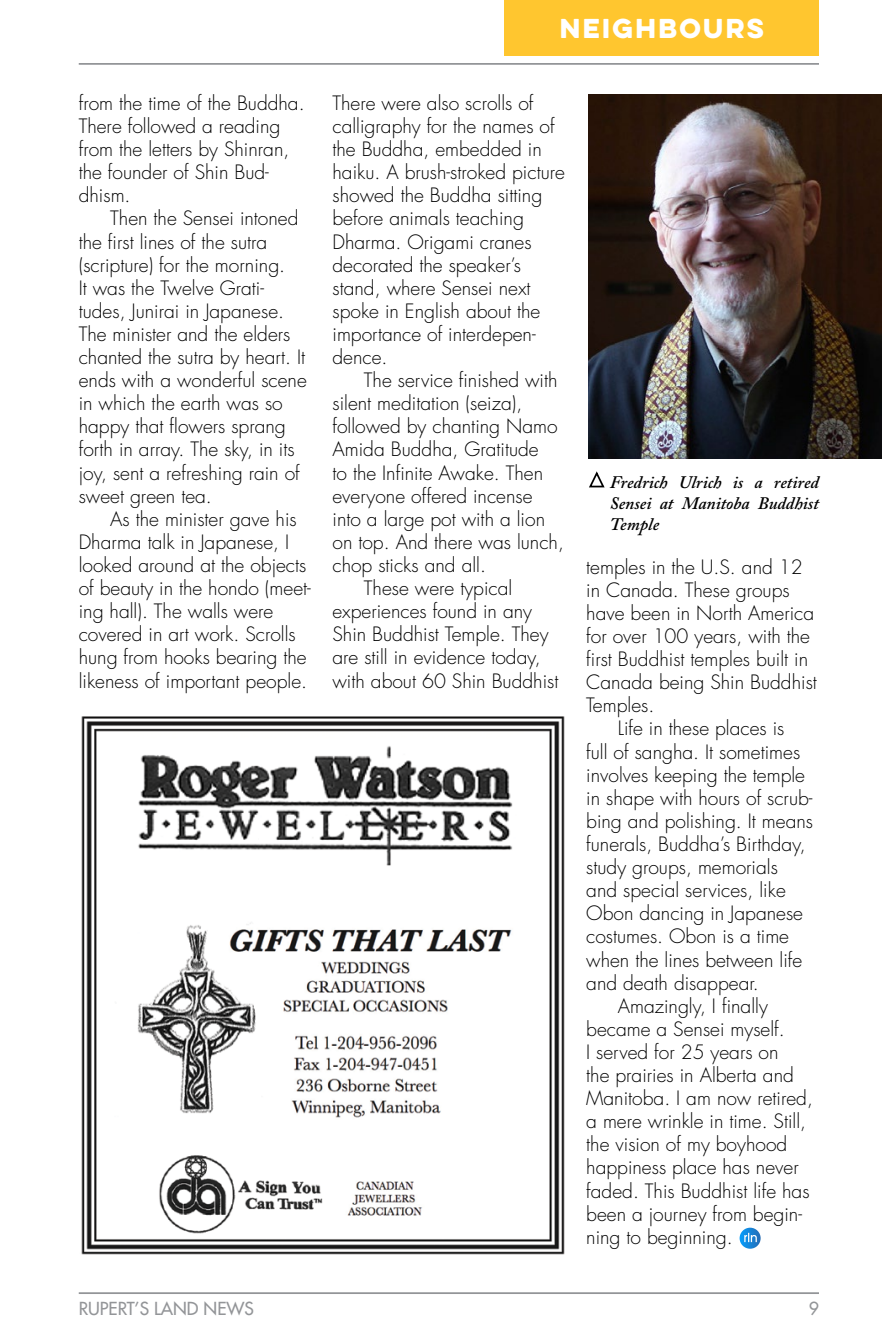
<style>
.page{position:relative;width:882px;height:1339px;background:#fff}
.page>*{position:absolute;margin:0;border:0;box-sizing:border-box;transform-origin:0 0}
.t1{font:24.5px "Eveleth Clean";letter-spacing:.1em;color:#fff}
.t2{font:300 19.25px/23.1px "Futura LT";color:#000}
.t3{font:italic 600 17.5px/21px "Adobe Caslon Pro";color:#000;text-align:justify}
.t4{font:17.5px "Futura LT";color:#939598}
</style>
<div class="page">
<hr style="left:79px;top:1292px;width:740px;height:2px;background:#939598">
<hr style="left:79px;top:63px;width:740px;height:2px;background:#939598">
<div style="left:504px;top:0;width:315px;height:55px;background:#ffc62f"></div>
<svg style="left:740px;top:1227px;width:21px;height:21px"></svg>
<svg style="left:744px;top:1233px;width:13px;height:9px"></svg>
<img style="left:588px;top:94px;width:294px;height:364px">
<svg style="left:589px;top:471px;width:16px;height:17px"></svg>
<img style="left:81px;top:716px;width:484px;height:539px">
<p class="t1" style="left:560px;top:10px;width:206px">NEIGHBOURS</p>
<p class="t2" style="left:79px;top:92px;width:227px">from the time of the Buddha.<br>There followed a reading from the letters by Shinran, the founder of Shin Bud&shy;dhism.</p>
<p class="t2" style="left:79px;top:207px;width:230px;text-indent:31px">Then the Sensei intoned the first lines of the sutra (scripture) for the morning.<br>It was the Twelve Grati&shy;tudes, Junirai in Japanese.<br>The minister and the elders chanted the sutra by heart. It ends with a wonderful scene in which the earth was so happy that flowers sprang forth in array. The sky, in its joy, sent a refreshing rain of sweet green tea.</p>
<p class="t2" style="left:79px;top:508px;width:234px;text-indent:31px">As the minister gave his<br>Dharma talk in Japanese, I looked around at the objects of beauty in the hondo (meet&shy;ing hall). The walls were covered in art work. Scrolls hung from hooks bearing the likeness of important people.</p>
<p class="t2" style="left:333px;top:92px;width:234px">There were also scrolls of calligraphy for the names of the Buddha, embedded in haiku. A brush-stroked picture showed the Buddha sitting before animals teaching<br>Dharma. Origami cranes decorated the speaker’s stand, where Sensei next spoke in English about the importance of interdepen&shy;dence.</p>
<p class="t2" style="left:364px;top:369px;width:195px">The service finished with</p>
<p class="t2" style="left:333px;top:392px;width:191px">silent meditation (seiza),</p>
<p class="t2" style="left:333px;top:415px;width:227px">followed by chanting Namo</p>
<p class="t2" style="left:333px;top:438px;width:208px">Amida Buddha, Gratitude</p>
<p class="t2" style="left:333px;top:462px;width:212px">to the Infinite Awake. Then</p>
<p class="t2" style="left:333px;top:485px;width:201px">everyone offered incense</p>
<p class="t2" style="left:333px;top:508px;width:214px">into a large pot with a lion</p>
<p class="t2" style="left:333px;top:531px;width:233px">on top. And there was lunch,</p>
<p class="t2" style="left:333px;top:554px;width:155px">chop sticks and all.</p>
<p class="t2" style="left:364px;top:577px;width:150px">These were typical</p>
<p class="t2" style="left:333px;top:600px;width:201px">experiences found in any</p>
<p class="t2" style="left:333px;top:623px;width:218px">Shin Buddhist Temple. They</p>
<p class="t2" style="left:333px;top:646px;width:210px">are still in evidence today,</p>
<p class="t2" style="left:333px;top:669px;width:227px">with about 60 Shin Buddhist</p>
<p class="t3" style="left:610px;top:471px;width:211px">Fredrich Ulrich is a retired Sensei at Manitoba Buddhist Temple</p>
<p class="t2" style="left:586px;top:556px;width:218px">temples in the U.S. and 12</p>
<p class="t2" style="left:586px;top:579px;width:205px">in Canada. These groups</p>
<p class="t2" style="left:586px;top:602px;width:229px">have been in North America</p>
<p class="t2" style="left:586px;top:625px;width:225px">for over 100 years, with the</p>
<p class="t2" style="left:586px;top:648px;width:223px">first Buddhist temples built in</p>
<p class="t2" style="left:586px;top:671px;width:232px">Canada being Shin Buddhist</p>
<p class="t2" style="left:586px;top:694px;width:70px">Temples.</p>
<p class="t2" style="left:618px;top:717px;width:168px">Life in these places is</p>
<p class="t2" style="left:586px;top:740px;width:216px">full of sangha. It sometimes</p>
<p class="t2" style="left:586px;top:764px;width:220px">involves keeping the temple</p>
<p class="t2" style="left:586px;top:787px;width:228px">in shape with hours of scrub-</p>
<p class="t2" style="left:586px;top:810px;width:228px">bing and polishing. It means</p>
<p class="t2" style="left:586px;top:833px;width:221px">funerals, Buddha’s Birthday,</p>
<p class="t2" style="left:586px;top:856px;width:193px">study groups, memorials</p>
<p class="t2" style="left:586px;top:879px;width:201px">and special services, like</p>
<p class="t2" style="left:586px;top:902px;width:218px">Obon dancing in Japanese</p>
<p class="t2" style="left:586px;top:925px;width:204px">costumes. Obon is a time</p>
<p class="t2" style="left:586px;top:948px;width:218px">when the lines between life</p>
<p class="t2" style="left:586px;top:971px;width:174px">and death disappear.</p>
<p class="t2" style="left:618px;top:995px;width:152px">Amazingly, I finally</p>
<p class="t2" style="left:586px;top:1018px;width:200px">became a Sensei myself.</p>
<p class="t2" style="left:586px;top:1041px;width:194px">I served for 25 years on</p>
<p class="t2" style="left:586px;top:1064px;width:209px">the prairies in Alberta and</p>
<p class="t2" style="left:586px;top:1087px;width:228px">Manitoba. I am now retired,</p>
<p class="t2" style="left:586px;top:1110px;width:222px">a mere wrinkle in time. Still,</p>
<p class="t2" style="left:586px;top:1133px;width:203px">the vision of my boyhood</p>
<p class="t2" style="left:586px;top:1156px;width:214px">happiness place has never</p>
<p class="t2" style="left:586px;top:1179px;width:225px">faded. This Buddhist life has</p>
<p class="t2" style="left:586px;top:1202px;width:217px">been a journey from begin-</p>
<p class="t2" style="left:586px;top:1226px;width:148px">ning to beginning.</p>
<p class="t4" style="left:79px;top:1297px;width:177px">RUPERT’S LAND NEWS</p>
<p class="t4" style="left:809px;top:1297px;width:12px">9</p>
</div>
